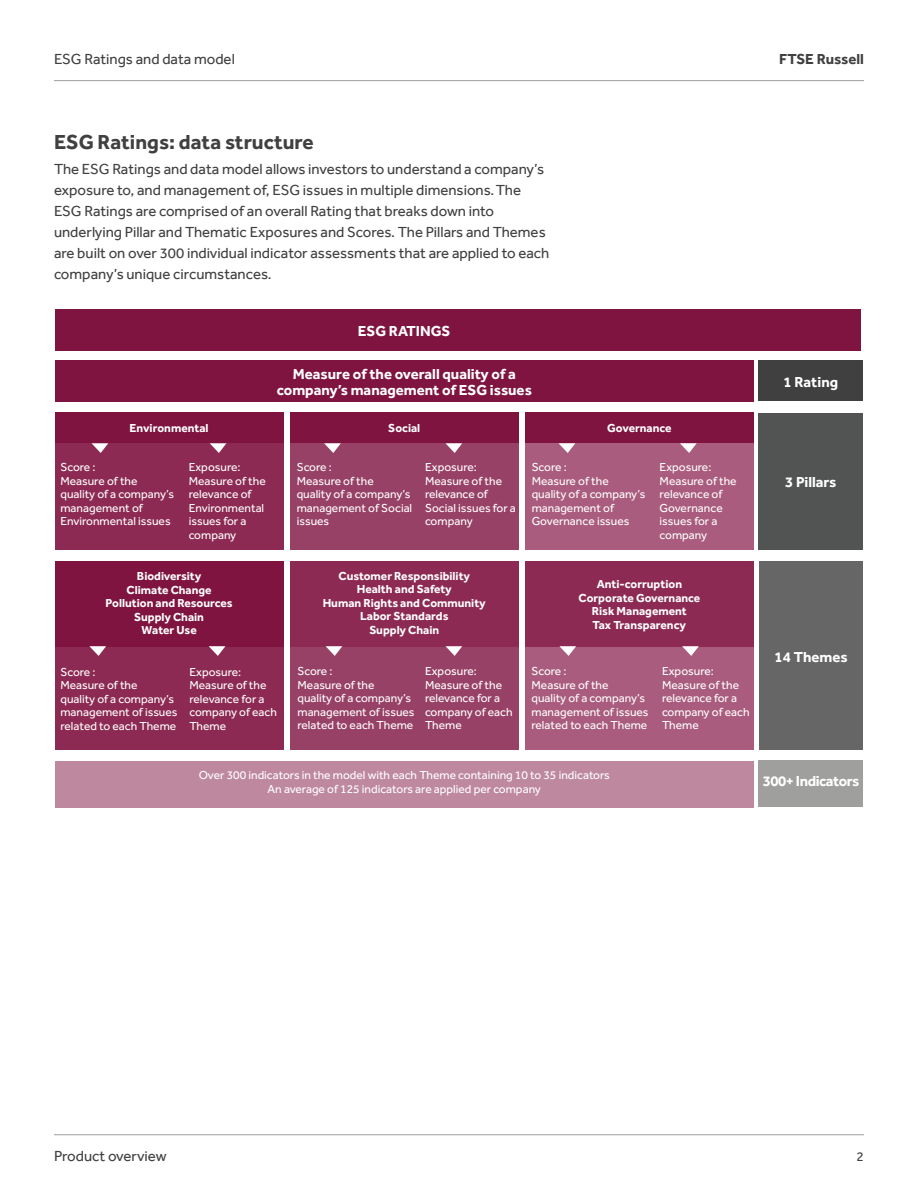
<style>
.page{position:relative;width:918px;height:1188px;background:#fff}
.page>*{position:absolute;margin:0;border:0;box-sizing:border-box;transform-origin:0 0}
.Heading_2{font:700 21px "Effra";color:#404040}
.Body_text{font:15px/21px "Effra";color:#404040}
.t1{font:700 15px/16.5px "Effra";color:#fff;text-align:center}
.t2{font:700 15px "Effra";letter-spacing:-.03em;color:#fff}
.t3{font:700 15px "Effra";color:#404040}
.t4{font:13.5px "Effra";color:#404040}
.t5{font:12px/13.5px "Effra";color:#fff}
.t6{font:700 12px/13.5px "Effra";color:#fff;text-align:center}
</style>
<div class="page">
<hr style="left:54px;top:1134px;width:810px;height:1px;background:#9f9f9f">
<hr style="left:54px;top:80px;width:810px;height:1px;background:#9f9f9f">
<div style="left:55px;top:360px;width:699px;height:42px;background:#7f1440"></div>
<div style="left:759px;top:360px;width:104px;height:41px;background:#404040"></div>
<div style="left:759px;top:413px;width:104px;height:136px;background:#525353"></div>
<div style="left:759px;top:561px;width:104px;height:189px;background:#666"></div>
<div style="left:759px;top:760px;width:104px;height:46px;background:#9f9f9e"></div>
<div style="left:55px;top:414px;width:228px;height:136px;background:#8c2a53"></div>
<div style="left:55px;top:412px;width:228px;height:31px;background:#7f1440"></div>
<div style="left:55px;top:761px;width:699px;height:47px;background:#be889f"></div>
<div style="left:290px;top:414px;width:228px;height:136px;background:#984167"></div>
<div style="left:290px;top:412px;width:228px;height:31px;background:#7f1440"></div>
<div style="left:525px;top:414px;width:229px;height:136px;background:#a95c7d"></div>
<div style="left:525px;top:412px;width:229px;height:31px;background:#7f1440"></div>
<div style="left:290px;top:561px;width:228px;height:189px;background:#984167"></div>
<div style="left:290px;top:561px;width:228px;height:85px;background:#8c2a53"></div>
<div style="left:525px;top:561px;width:229px;height:189px;background:#a95c7d"></div>
<div style="left:525px;top:561px;width:229px;height:85px;background:#8c2a53"></div>
<div style="left:55px;top:561px;width:228px;height:189px;background:#8c2a53"></div>
<div style="left:55px;top:562px;width:228px;height:85px;background:#7f1440"></div>
<svg style="left:89px;top:646px;width:17px;height:10px"></svg>
<svg style="left:92px;top:443px;width:16px;height:10px"></svg>
<svg style="left:210px;top:443px;width:16px;height:10px"></svg>
<svg style="left:324px;top:443px;width:17px;height:10px"></svg>
<svg style="left:446px;top:443px;width:16px;height:10px"></svg>
<svg style="left:559px;top:443px;width:16px;height:10px"></svg>
<svg style="left:680px;top:443px;width:17px;height:10px"></svg>
<svg style="left:209px;top:646px;width:16px;height:10px"></svg>
<svg style="left:326px;top:646px;width:16px;height:10px"></svg>
<svg style="left:446px;top:646px;width:16px;height:10px"></svg>
<svg style="left:559px;top:646px;width:17px;height:10px"></svg>
<svg style="left:682px;top:646px;width:17px;height:10px"></svg>
<div style="left:55px;top:309px;width:806px;height:42px;background:#7f1440"></div>
<p class="Body_text" style="left:54px;top:48px;width:182px">ESG Ratings and data model</p>
<p class="t3" style="left:779px;top:50px;width:86px">FTSE Russell</p>
<p class="Heading_2" style="left:54px;top:129px;width:261px">ESG Ratings: data structure</p>
<p class="Body_text" style="left:54px;top:159px;width:497px">The ESG Ratings and data model allows investors to understand a company’s exposure to, and management of, ESG issues in multiple dimensions.The ESG Ratings are comprised of an overall Rating that breaks down into underlying Pillar and Thematic Exposures and Scores. The Pillars and Themes are built on over 300 individual indicator assessments that are applied to each company’s unique circumstances.</p>
<p class="t1" style="left:358px;top:323px;width:94px">ESG RATINGS</p>
<p class="t1" style="left:277px;top:365px;width:257px">Measure of the overall quality of a company’s management of ESG issues</p>
<p class="t1" style="left:784px;top:373px;width:56px">1 Rating</p>
<p class="t6" style="left:388px;top:421px;width:34px">Social</p>
<p class="t5" style="left:297px;top:461px;width:117px">Score :<br>Measure of the<br>quality of a company’s management of Social issues</p>
<p class="t5" style="left:425px;top:461px;width:92px">Exposure:<br>Measure of the relevance of<br>Social issues for a company</p>
<p class="t5" style="left:532px;top:461px;width:115px">Score :<br>Measure of the quality of a company’s management of<br>Governance issues</p>
<p class="t5" style="left:660px;top:461px;width:79px">Exposure:<br>Measure of the relevance of<br>Governance issues for a company</p>
<p class="t6" style="left:323px;top:569px;width:165px">Customer Responsibility<br>Health and Safety<br>Human Rights and Community<br>Labor Standards<br>Supply Chain</p>
<p class="t5" style="left:297px;top:665px;width:119px">Score :<br>Measure of the<br>quality of a company’s management of issues related to each Theme</p>
<p class="t5" style="left:425px;top:665px;width:89px">Exposure:<br>Measure of the relevance for a company of each<br>Theme</p>
<p class="t6" style="left:130px;top:421px;width:80px">Environmental</p>
<p class="t6" style="left:607px;top:421px;width:66px">Governance</p>
<p class="t5" style="left:60px;top:461px;width:115px">Score :<br>Measure of the quality of a company’s management of<br>Environmental issues</p>
<p class="t5" style="left:189px;top:461px;width:79px">Exposure:<br>Measure of the relevance of<br>Environmental issues for a company</p>
<p class="t6" style="left:106px;top:569px;width:129px">Biodiversity<br>Climate Change<br>Pollution and Resources<br>Supply Chain<br>Water Use</p>
<p class="t6" style="left:579px;top:577px;width:123px">Anti-corruption<br>Corporate Governance<br>Risk Management<br>Tax Transparency</p>
<p class="t5" style="left:531px;top:665px;width:119px">Score :<br>Measure of the<br>quality of a company’s management of issues related to each Theme</p>
<p class="t5" style="left:662px;top:665px;width:89px">Exposure:<br>Measure of the relevance for a company of each<br>Theme</p>
<p class="t5" style="left:60px;top:665px;width:119px">Score :<br>Measure of the<br>quality of a company’s management of issues related to each Theme</p>
<p class="t5" style="left:189px;top:665px;width:89px">Exposure:<br>Measure of the relevance for a company of each<br>Theme</p>
<p class="t1" style="left:785px;top:473px;width:53px">3 Pillars</p>
<p class="t1" style="left:775px;top:648px;width:75px">14 Themes</p>
<p class="t5" style="left:199px;top:768px;width:413px;text-align:center">Over 300 indicators in the model with each Theme containing 10 to 35 indicators<br>An average of 125 indicators are applied per company</p>
<p class="t2" style="left:763px;top:772px;width:98px">300+ Indicators</p>
<p class="Body_text" style="left:54px;top:1145px;width:114px">Product overview</p>
<p class="t4" style="left:857px;top:1149px;width:9px">2</p>
</div>
